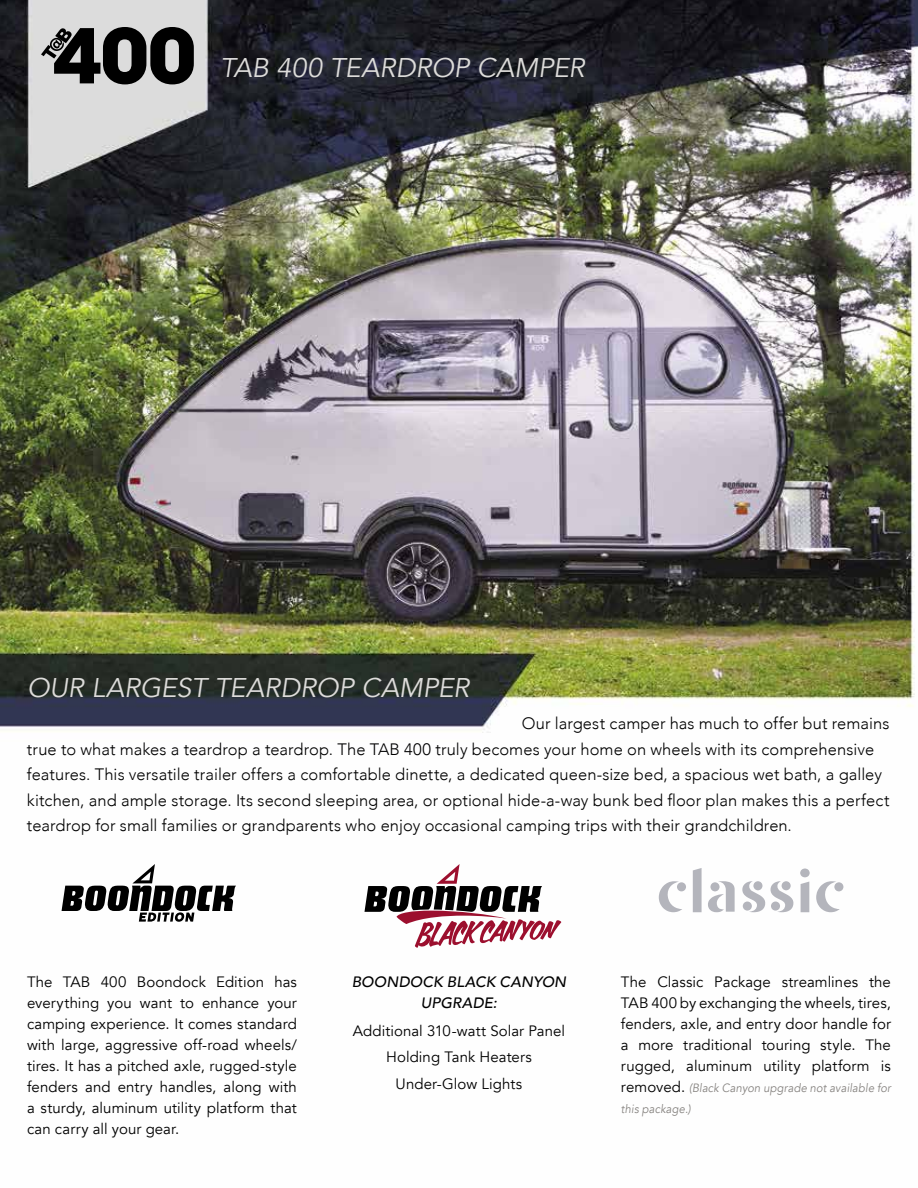
<style>
.page{position:relative;width:918px;height:1188px;background:#fff}
.page>*{position:absolute;margin:0;border:0;box-sizing:border-box;transform-origin:0 0}
.t1{font:italic 27px "Avenir";letter-spacing:-.005em;color:#dddcda}
.t2{font:300 16.5px/25.5px "Avenir";letter-spacing:.005em;color:#000}
.t3{font:15px/21px "Avenir";letter-spacing:.005em;color:#000;text-align:justify}
.t4{font:italic 500 15px/21px "Avenir";letter-spacing:.005em;color:#000;text-align:center}
.t5{font:italic 12px/21px "Avenir";letter-spacing:.015em;color:#85827f;scale:.93 1}
.s1{font-style:normal;font-size:15px;color:#000}
</style>
<div class="page">
<img style="left:0;top:0;width:918px;height:923px">
<svg style="left:41px;top:27px;width:153px;height:57px;background:#585858"></svg>
<svg style="left:62px;top:864px;width:174px;height:58px"></svg>
<svg style="left:364px;top:864px;width:197px;height:84px"></svg>
<svg style="left:800px;top:869px;width:10px;height:43px"></svg>
<svg style="left:693px;top:868px;width:9px;height:44px"></svg>
<svg style="left:659px;top:881px;width:23px;height:31px"></svg>
<div style="left:677px;top:882px;width:9px;height:9px;background:#b4b5bc;border-radius:50%"></div>
<svg style="left:708px;top:881px;width:27px;height:31px"></svg>
<svg style="left:742px;top:881px;width:23px;height:31px"></svg>
<svg style="left:771px;top:881px;width:22px;height:31px"></svg>
<svg style="left:816px;top:881px;width:24px;height:31px"></svg>
<div style="left:834px;top:882px;width:9px;height:9px;background:#b4b5bc;border-radius:50%"></div>
<h1 class="t1" style="left:220px;top:51px;width:366px">TAB 400 TEARDROP CAMPER</h1>
<h1 class="t1" style="left:27px;top:671px;width:444px">OUR LARGEST TEARDROP CAMPER</h1>
<p class="t2" style="left:27px;top:711px;width:864px;text-indent:495px">Our largest camper has much to offer but remains true to what makes a teardrop a teardrop. The TAB 400 truly becomes your home on wheels with its comprehensive features. This versatile trailer offers a comfortable dinette, a dedicated queen-size bed, a spacious wet bath, a galley kitchen, and ample storage. Its second sleeping area, or optional hide-a-way bunk bed floor plan makes this a perfect teardrop for small families or grandparents who enjoy occasional camping trips with their grandchildren.</p>
<p class="t3" style="left:27px;top:971px;width:272px">The TAB 400 Boondock Edition has everything you want to enhance your camping experience. It comes standard with large, aggressive off-road wheels/ tires. It has a pitched axle, rugged-style fenders and entry handles, along with a sturdy, aluminum utility platform that can carry all your gear.</p>
<p class="t4" style="left:352px;top:972px;width:216px">BOONDOCK BLACK CANYON<br>UPGRADE:</p>
<p class="t3" style="left:353px;top:1018px;width:214px;line-height:26.4px;text-align:center">Additional 310-watt Solar Panel<br>Holding Tank Heaters<br>Under-Glow Lights</p>
<p class="t3" style="left:621px;top:971px;width:272px">The Classic Package streamlines the TAB 400 by exchanging the wheels, tires, fenders, axle, and entry door handle for a more traditional touring style. The rugged, aluminum utility platform is</p>
<p class="t5" style="left:621px;top:1077px;width:292px"><span class="s1">removed.</span> (Black Canyon upgrade not available for this package.)</p>
</div>
